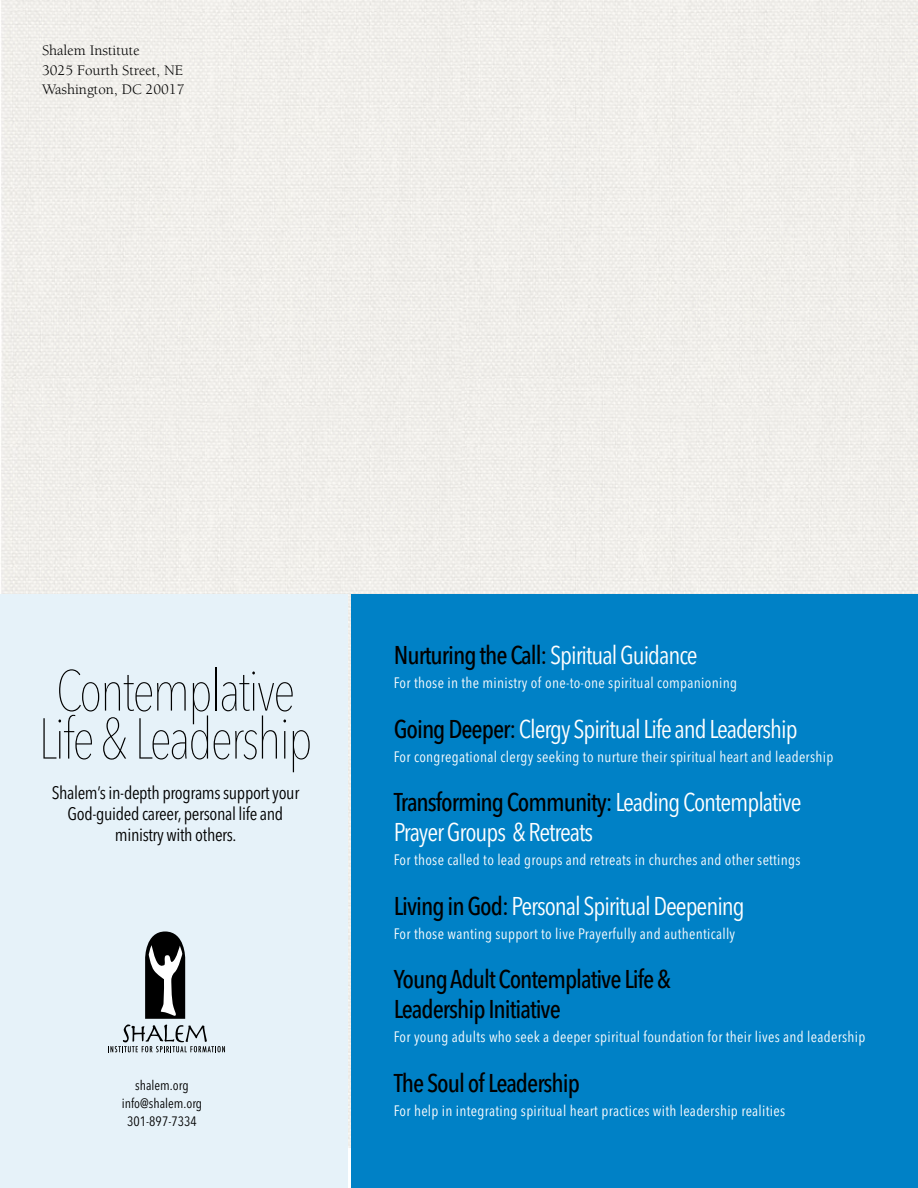
<style>
.page{position:relative;width:918px;height:1188px;background:#fff}
.page>*{position:absolute;margin:0;border:0;box-sizing:border-box;transform-origin:0 0}
.PoemText{font:200 condensed 57px/48px "Avenir Next LT Pro";letter-spacing:-.04em;color:#000;text-align:center}
.PoemText-2{font:condensed 25.5px/30px "Avenir Next LT Pro";letter-spacing:-.04em;color:#fff}
.PoemText-3{font:500 condensed 25.5px/30px "Avenir Next LT Pro";letter-spacing:-.04em;color:#000}
.byline{font:condensed 18px/21px "Avenir Next LT Pro";letter-spacing:-.02em;color:#000;text-align:center}
.byline-2{font:condensed 15px "Avenir Next LT Pro";letter-spacing:.02em;color:#fff}
.text{font:15px "Berkeley";color:#000}
.text-2{font:condensed 13.5px "Avenir Next LT Pro";color:#000}
.s1{font-weight:400;color:#fff}
.s2{font-weight:500;color:#000}
</style>
<div class="page">
<div style="left:1px;top:0;width:917px;height:1147px;background:#f0eeea"></div>
<div style="left:0;top:594px;width:348px;height:594px;background:#e6f2f9"></div>
<svg style="left:145px;top:932px;width:40px;height:87px;background:#494a4a"></svg>
<svg style="left:108px;top:1025px;width:117px;height:27px"></svg>
<div style="left:351px;top:594px;width:567px;height:594px;background:#0081c6"></div>
<p class="text" style="left:42px;top:42px;width:99px">Shalem Institute</p>
<p class="text" style="left:42px;top:61px;width:143px">3025 Fourth Street, NE</p>
<p class="text" style="left:42px;top:81px;width:144px">Washington, DC 20017</p>
<p class="PoemText" style="left:38px;top:667px;width:276px">Contemplative<br>Life &amp; Leadership</p>
<p class="byline" style="left:52px;top:782px;width:249px">Shalem’s in-depth programs support your<br>God-guided career, personal life and ministry with others.</p>
<p class="text-2" style="left:135px;top:1077px;width:55px">shalem.org</p>
<p class="text-2" style="left:122px;top:1095px;width:82px">info@shalem.org</p>
<p class="text-2" style="left:127px;top:1113px;width:71px">301-897-7334</p>
<p class="PoemText-3" style="left:394px;top:640px;width:305px">Nurturing the Call: <span class="s1">Spiritual Guidance</span></p>
<p class="byline-2" style="left:394px;top:674px;width:345px">For those in the ministry of one-to-one spiritual companioning</p>
<p class="PoemText-2" style="left:394px;top:714px;width:405px"><span class="s2">Going Deeper:</span> Clergy Spiritual Life and Leadership</p>
<p class="byline-2" style="left:394px;top:748px;width:441px">For congregational clergy seeking to nurture their spiritual heart and leadership</p>
<p class="PoemText-2" style="left:394px;top:787px;width:409px"><span class="s2">Transforming Community:</span> Leading Contemplative<br>Prayer Groups &amp; Retreats</p>
<p class="byline-2" style="left:394px;top:851px;width:408px">For those called to lead groups and retreats in churches and other settings</p>
<p class="PoemText-2" style="left:394px;top:891px;width:353px"><span class="s2">Living in God:</span> Personal Spiritual Deepening</p>
<p class="byline-2" style="left:394px;top:925px;width:343px">For those wanting support to live Prayerfully and authentically</p>
<p class="PoemText-3" style="left:394px;top:964px;width:279px">Young Adult Contemplative Life &amp;<br>Leadership Initiative</p>
<p class="byline-2" style="left:394px;top:1028px;width:473px">For young adults who seek a deeper spiritual foundation for their lives and leadership</p>
<p class="PoemText-3" style="left:394px;top:1068px;width:188px">The Soul of Leadership</p>
<p class="byline-2" style="left:394px;top:1102px;width:393px">For help in integrating spiritual heart practices with leadership realities</p>
</div>
